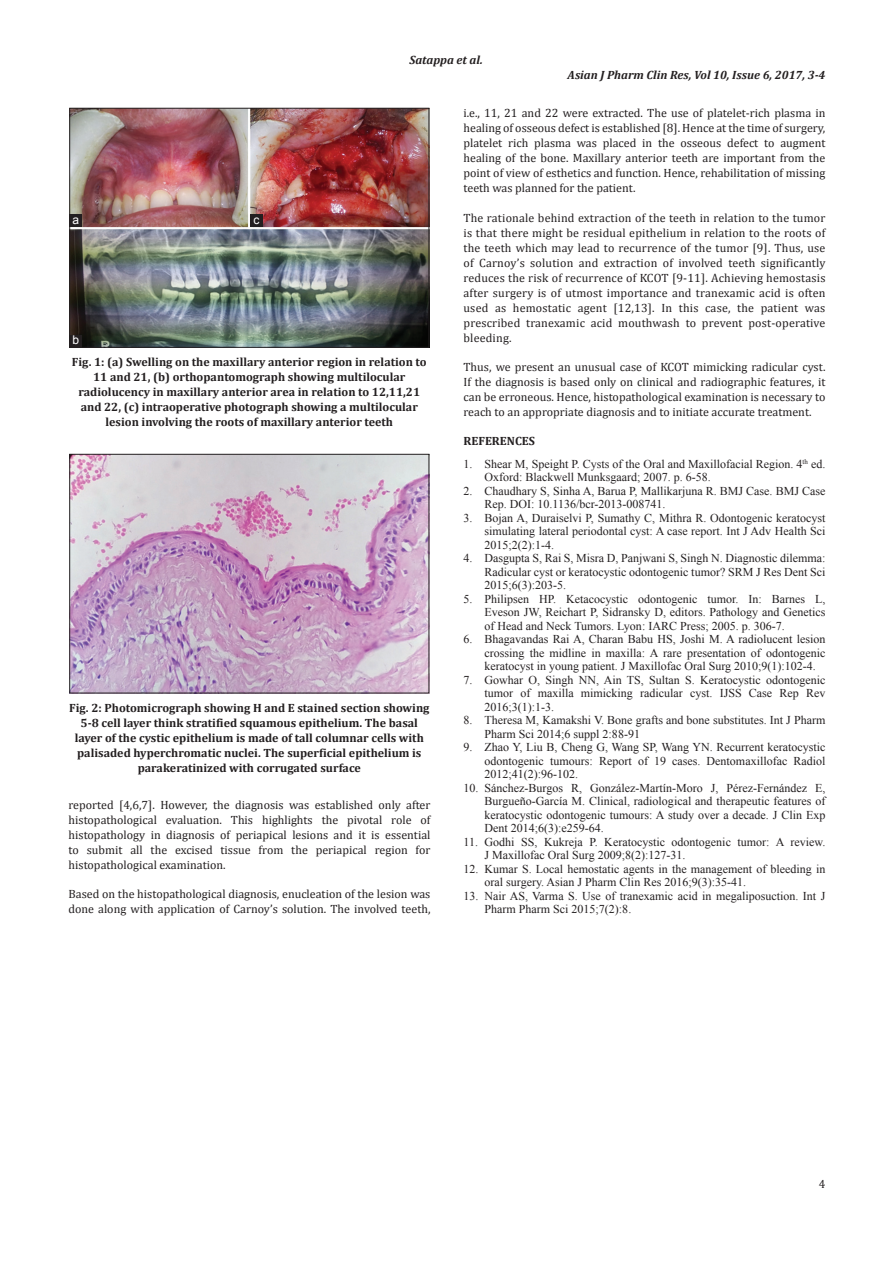
<style>
.page{position:relative;width:894px;height:1263px;background:#fff}
.page>*{position:absolute;margin:0;border:0;box-sizing:border-box;transform-origin:0 0}
.REF{font:12px/13.5px "Times New Roman";color:#231f20;text-align:justify}
.TX{font:12px/15px "Cambria";color:#231f20;text-align:justify}
.FGC{font:700 12px/15px "Cambria";color:#231f20;text-align:center}
.RH{font:italic 700 12px "Cambria";color:#231f20}
.LABEL{font:12px "Arial";color:#fff}
.F_No{font:12px "Cambria";color:#231f20}
</style>
<div class="page">
<img style="left:71px;top:456px;width:356px;height:235px">
<div style="left:69px;top:454px;width:360px;height:239px;border:1px solid #231f20"></div>
<img style="left:71px;top:110px;width:356px;height:235px">
<div style="left:69px;top:108px;width:360px;height:239px;border:1px solid #231f20"></div>
<div style="left:69px;top:214px;width:13px;height:13px;background:#231f20"></div>
<div style="left:250px;top:214px;width:13px;height:13px;background:#231f20"></div>
<div style="left:69px;top:335px;width:13px;height:12px;background:#231f20"></div>
<p class="RH" style="left:409px;top:51px;width:75px">Satappa et al.</p>
<p class="RH" style="left:567px;top:66px;width:259px">Asian J Pharm Clin Res, Vol 10, Issue 6, 2017, 3-4</p>
<p class="LABEL" style="left:72px;top:211px;width:8px">a</p>
<p class="LABEL" style="left:253px;top:211px;width:7px">c</p>
<p class="LABEL" style="left:72px;top:332px;width:8px">b</p>
<p class="FGC" style="left:72px;top:354px;width:356px">Fig. 1: (a) Swelling on the maxillary anterior region in relation to 11 and 21, (b) orthopantomograph showing multilocular radiolucency in maxillary anterior area in relation to 12,11,21 and 22, (c) intraoperative photograph showing a multilocular lesion involving the roots of maxillary anterior teeth</p>
<p class="FGC" style="left:69px;top:699px;width:362px">Fig. 2: Photomicrograph showing H and E stained section showing 5-8 cell layer think stratified squamous epithelium. The basal layer of the cystic epithelium is made of tall columnar cells with palisaded hyperchromatic nuclei. The superficial epithelium is parakeratinized with corrugated surface</p>
<p class="TX" style="left:68px;top:797px;width:363px">reported [4,6,7]. However, the diagnosis was established only after histopathological evaluation. This highlights the pivotal role of histopathology in diagnosis of periapical lesions and it is essential to submit all the excised tissue from the periapical region for histopathological examination.</p>
<p class="TX" style="left:68px;top:886px;width:363px">Based on the histopathological diagnosis, enucleation of the lesion was done along with application of Carnoy’s solution. The involved teeth,</p>
<p class="TX" style="left:463px;top:106px;width:363px">i.e., 11, 21 and 22 were extracted. The use of platelet-rich plasma in healing of osseous defect is established [8]. Hence at the time of surgery, platelet rich plasma was placed in the osseous defect to augment healing of the bone. Maxillary anterior teeth are important from the point of view of esthetics and function. Hence, rehabilitation of missing teeth was planned for the patient.</p>
<p class="TX" style="left:463px;top:210px;width:363px">The rationale behind extraction of the teeth in relation to the tumor is that there might be residual epithelium in relation to the roots of the teeth which may lead to recurrence of the tumor [9]. Thus, use of Carnoy’s solution and extraction of involved teeth significantly reduces the risk of recurrence of KCOT [9-11]. Achieving hemostasis after surgery is of utmost importance and tranexamic acid is often used as hemostatic agent [12,13]. In this case, the patient was prescribed tranexamic acid mouthwash to prevent post-operative bleeding.</p>
<p class="TX" style="left:463px;top:359px;width:363px">Thus, we present an unusual case of KCOT mimicking radicular cyst.<br>If the diagnosis is based only on clinical and radiographic features, it can be erroneous. Hence, histopathological examination is necessary to reach to an appropriate diagnosis and to initiate accurate treatment.</p>
<h1 class="FGC" style="left:463px;top:433px;width:73px">REFERENCES</h1>
<p class="REF" style="left:484px;top:456px;width:342px;text-indent:-21px">1. Shear M, Speight P. Cysts of the Oral and Maxillofacial Region. 4<sup>th</sup> ed.<br>Oxford: Blackwell Munksgaard; 2007. p. 6-58.</p>
<p class="REF" style="left:484px;top:483px;width:342px;text-indent:-21px">2. Chaudhary S, Sinha A, Barua P, Mallikarjuna R. BMJ Case. BMJ Case<br>Rep. DOI: 10.1136/bcr-2013-008741.</p>
<p class="REF" style="left:484px;top:510px;width:342px;text-indent:-21px">3. Bojan A, Duraiselvi P, Sumathy C, Mithra R. Odontogenic keratocyst simulating lateral periodontal cyst: A case report. Int J Adv Health Sci 2015;2(2):1-4.</p>
<p class="REF" style="left:484px;top:551px;width:342px;text-indent:-21px">4. Dasgupta S, Rai S, Misra D, Panjwani S, Singh N. Diagnostic dilemma:<br>Radicular cyst or keratocystic odontogenic tumor? SRM J Res Dent Sci 2015;6(3):203-5.</p>
<p class="REF" style="left:484px;top:591px;width:342px;text-indent:-21px">5. Philipsen HP. Ketacocystic odontogenic tumor. In: Barnes L, Eveson JW, Reichart P, Sidransky D, editors. Pathology and Genetics of Head and Neck Tumors. Lyon: IARC Press; 2005. p. 306-7.</p>
<p class="REF" style="left:484px;top:632px;width:342px;text-indent:-21px">6. Bhagavandas Rai A, Charan Babu HS, Joshi M. A radiolucent lesion crossing the midline in maxilla: A rare presentation of odontogenic keratocyst in young patient. J Maxillofac Oral Surg 2010;9(1):102-4.</p>
<p class="REF" style="left:484px;top:672px;width:342px;text-indent:-21px">7. Gowhar O, Singh NN, Ain TS, Sultan S. Keratocystic odontogenic tumor of maxilla mimicking radicular cyst. IJSS Case Rep Rev 2016;3(1):1-3.</p>
<p class="REF" style="left:484px;top:713px;width:342px;text-indent:-21px">8. Theresa M, Kamakshi V. Bone grafts and bone substitutes. Int J Pharm<br>Pharm Sci 2014;6 suppl 2:88-91</p>
<p class="REF" style="left:484px;top:740px;width:342px;text-indent:-21px">9. Zhao Y, Liu B, Cheng G, Wang SP, Wang YN. Recurrent keratocystic odontogenic tumours: Report of 19 cases. Dentomaxillofac Radiol 2012;41(2):96-102.</p>
<p class="REF" style="left:484px;top:780px;width:342px;text-indent:-21px">10. Sánchez-Burgos R, González-Martín-Moro J, Pérez-Fernández E, Burgueño-García M. Clinical, radiological and therapeutic features of keratocystic odontogenic tumours: A study over a decade. J Clin Exp Dent 2014;6(3):e259-64.</p>
<p class="REF" style="left:484px;top:834px;width:342px;text-indent:-21px">11. Godhi SS, Kukreja P. Keratocystic odontogenic tumor: A review.<br>J Maxillofac Oral Surg 2009;8(2):127-31.</p>
<p class="REF" style="left:484px;top:861px;width:342px;text-indent:-21px">12. Kumar S. Local hemostatic agents in the management of bleeding in oral surgery. Asian J Pharm Clin Res 2016;9(3):35-41.</p>
<p class="REF" style="left:484px;top:888px;width:342px;text-indent:-21px">13. Nair AS, Varma S. Use of tranexamic acid in megaliposuction. Int J<br>Pharm Pharm Sci 2015;7(2):8.</p>
<p class="F_No" style="left:818px;top:1176px;width:8px">4</p>
</div>
